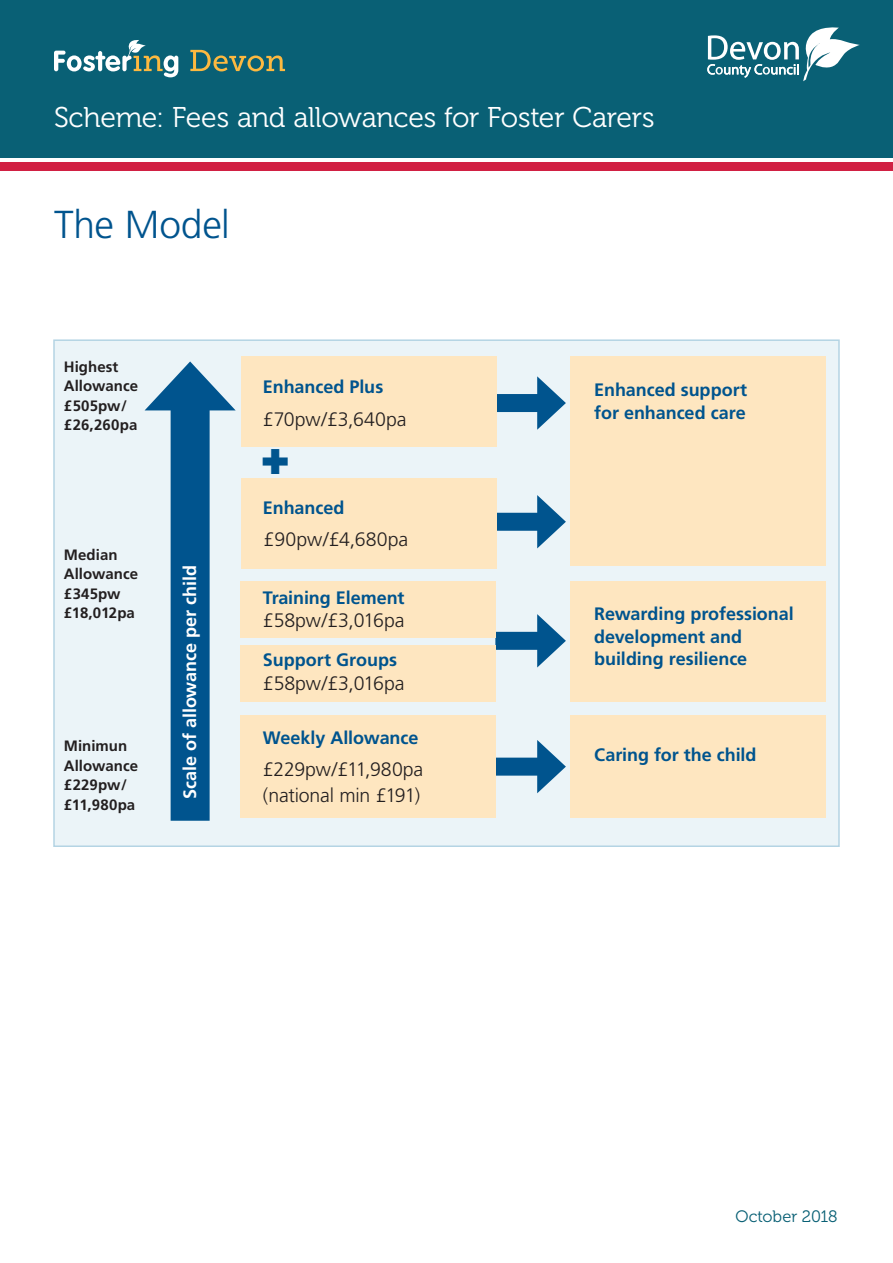
<style>
.page{position:relative;width:893px;height:1263px;background:#fff}
.page>*{position:absolute;margin:0;border:0;box-sizing:border-box;transform-origin:0 0}
.t1{font:900 49.5px "Frutiger";color:#00548e}
.t2{font:300 39px "Frutiger";letter-spacing:-.005em;color:#00548e}
.t3{font:28.5px "Museo 300";letter-spacing:-.01em;color:#fff}
.t4{font:300 19.5px/25.5px "Frutiger";letter-spacing:-.01em;color:#231f20}
.t5{font:700 18px/22.5px "Frutiger";letter-spacing:-.005em;color:#00548e}
.t6{font:700 18px "Frutiger";letter-spacing:-.005em;color:#fff}
.t7{font:16.5px "Museo 300";letter-spacing:-.005em;color:#096075}
.t8{font:700 15px/19.5px "Frutiger";letter-spacing:.005em;color:#231f20}
</style>
<div class="page">
<div style="left:0;top:0;width:893px;height:157px;background:#096075"></div>
<svg style="left:707px;top:27px;width:153px;height:54px"></svg>
<svg style="left:190px;top:50px;width:95px;height:21px"></svg>
<svg style="left:54px;top:40px;width:124px;height:37px"></svg>
<div style="left:0;top:162px;width:893px;height:9px;background:#d12043"></div>
<div style="left:53px;top:339px;width:787px;height:508px;background:#ebf4f8;border:2px solid #b4d4e4"></div>
<div style="left:373px;top:394px;width:175px;height:18px;background:#00548e"></div>
<svg style="left:537px;top:376px;width:29px;height:54px"></svg>
<div style="left:373px;top:513px;width:175px;height:18px;background:#00548e"></div>
<svg style="left:537px;top:495px;width:29px;height:53px"></svg>
<div style="left:495px;top:632px;width:53px;height:18px;background:#00548e"></div>
<svg style="left:537px;top:614px;width:29px;height:53px"></svg>
<div style="left:373px;top:758px;width:175px;height:18px;background:#00548e"></div>
<svg style="left:537px;top:740px;width:29px;height:53px"></svg>
<div style="left:570px;top:356px;width:255px;height:210px;background:#fee6c0"></div>
<div style="left:242px;top:356px;width:255px;height:90px;background:#fee6c0"></div>
<div style="left:242px;top:478px;width:255px;height:90px;background:#fee6c0"></div>
<div style="left:240px;top:581px;width:255px;height:57px;background:#fee6c0"></div>
<div style="left:240px;top:645px;width:255px;height:57px;background:#fee6c0"></div>
<div style="left:570px;top:581px;width:255px;height:121px;background:#fee6c0"></div>
<div style="left:240px;top:715px;width:255px;height:103px;background:#fee6c0"></div>
<div style="left:570px;top:715px;width:255px;height:103px;background:#fee6c0"></div>
<div style="left:171px;top:395px;width:39px;height:426px;background:#00548e"></div>
<svg style="left:145px;top:361px;width:90px;height:49px"></svg>
<h3 class="t3" style="left:54px;top:101px;width:602px">Scheme: Fees and allowances for Foster Carers</h3>
<h2 class="t2" style="left:54px;top:202px;width:177px">The Model</h2>
<p class="t8" style="left:64px;top:357px;width:76px">Highest<br>Allowance £505pw/ £26,260pa</p>
<p class="t8" style="left:64px;top:545px;width:76px">Median<br>Allowance £345pw £18,012pa</p>
<p class="t8" style="left:64px;top:736px;width:76px">Minimun<br>Allowance £229pw/ £11,980pa</p>
<p class="t6" style="left:179px;top:799px;width:235px;rotate:-90deg">Scale of allowance per child</p>
<p class="t5" style="left:263px;top:376px;width:122px">Enhanced Plus</p>
<p class="t4" style="left:263px;top:406px;width:145px">£70pw/£3,640pa</p>
<h1 class="t1" style="left:260px;top:426px;width:31px">+</h1>
<p class="t5" style="left:263px;top:496px;width:83px">Enhanced</p>
<p class="t4" style="left:264px;top:527px;width:146px">£90pw/£4,680pa</p>
<p class="t5" style="left:263px;top:586px;width:143px">Training Element</p>
<p class="t4" style="left:263px;top:608px;width:143px">£58pw/£3,016pa</p>
<p class="t5" style="left:263px;top:649px;width:136px">Support Groups</p>
<p class="t4" style="left:263px;top:670px;width:143px">£58pw/£3,016pa</p>
<p class="t5" style="left:263px;top:726px;width:157px">Weekly Allowance</p>
<p class="t4" style="left:263px;top:757px;width:162px">£229pw/£11,980pa (national min £191)</p>
<p class="t5" style="left:594px;top:379px;width:154px">Enhanced support for enhanced care</p>
<p class="t5" style="left:594px;top:603px;width:201px">Rewarding professional development and building resilience</p>
<p class="t5" style="left:594px;top:743px;width:164px">Caring for the child</p>
<p class="t7" style="left:736px;top:1207px;width:103px">October 2018</p>
</div>
